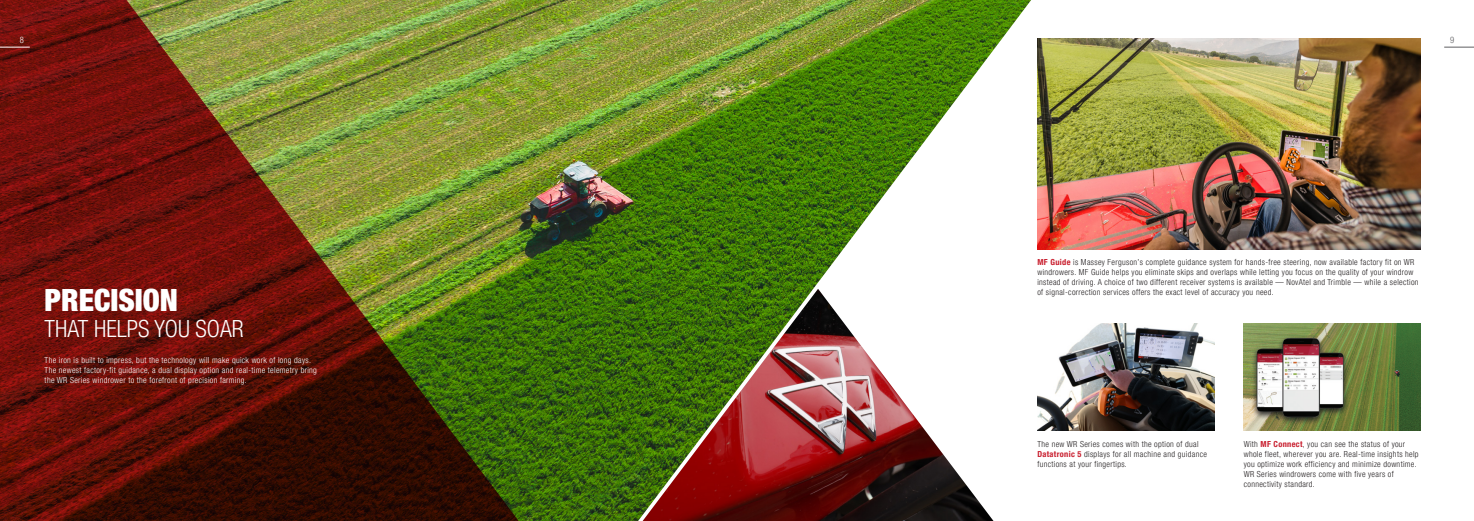
<style>
.page{position:relative;width:1474px;height:521px;background:#fff}
.page>*{position:absolute;margin:0;border:0;box-sizing:border-box;transform-origin:0 0}
._04_Header_BOLD_EXT{font:900 condensed 30.62px "Helvetica Neue LT Pro";color:#fff}
._04_Header_BOLD_EXT-2{font:300 condensed 23.62px "Helvetica Neue LT Pro";color:#fff}
.t1{font:300 condensed 8.75px "Helvetica Neue LT Pro";color:#fff}
.t2{font:300 condensed 8.75px "Helvetica Neue LT Pro";color:#5f5f62}
.t3{font:300 condensed 8.31px/10px "Helvetica Neue LT Pro";letter-spacing:.04em;color:#231f20}
.t4{font:300 condensed 8.31px/10px "Helvetica Neue LT Pro";letter-spacing:.04em;color:#fff}
.s1{font-weight:700;color:#c81c2c}
</style>
<div class="page">
<img style="left:1243px;top:323px;width:177px;height:107px">
<img style="left:1037px;top:323px;width:177px;height:107px">
<img style="left:1037px;top:39px;width:383px;height:210px">
<img style="left:530px;top:0;width:501px;height:521px">
<img style="left:0;top:0;width:530px;height:521px">
<svg style="left:1444px;top:47px;width:29px;height:1px"></svg>
<hr style="left:0;top:47px;width:30px;height:1px;background:#fff">
<p class="t1" style="left:20px;top:35px;width:6px">8</p>
<p class="t2" style="left:1449px;top:35px;width:6px">9</p>
<p class="_04_Header_BOLD_EXT" style="left:45px;top:281px;width:135px">PRECISION</p>
<p class="_04_Header_BOLD_EXT-2" style="left:45px;top:315px;width:200px">THAT HELPS YOU SOAR</p>
<p class="t4" style="left:45px;top:355px;width:274px">The iron is built to impress, but the technology will make quick work of long days.<br>The newest factory-fit guidance, a dual display option and real-time telemetry bring the WR Series windrower to the forefront of precision farming.</p>
<p class="t3" style="left:1037px;top:257px;width:383px"><span class="s1">MF Guide</span> is Massey Ferguson’s complete guidance system for hands-free steering, now available factory fit on WR windrowers. MF Guide helps you eliminate skips and overlaps while letting you focus on the quality of your windrow instead of driving. A choice of two different receiver systems is available — NovAtel and Trimble — while a selection of signal-correction services offers the exact level of accuracy you need.</p>
<p class="t3" style="left:1037px;top:439px;width:171px">The new WR Series comes with the option of dual<br><span class="s1">Datatronic 5</span> displays for all machine and guidance functions at your fingertips.</p>
<p class="t3" style="left:1243px;top:439px;width:176px">With <span class="s1">MF Connect</span>, you can see the status of your whole fleet, wherever you are. Real-time insights help you optimize work efficiency and minimize downtime.<br>WR Series windrowers come with five years of connectivity standard.</p>
</div>
